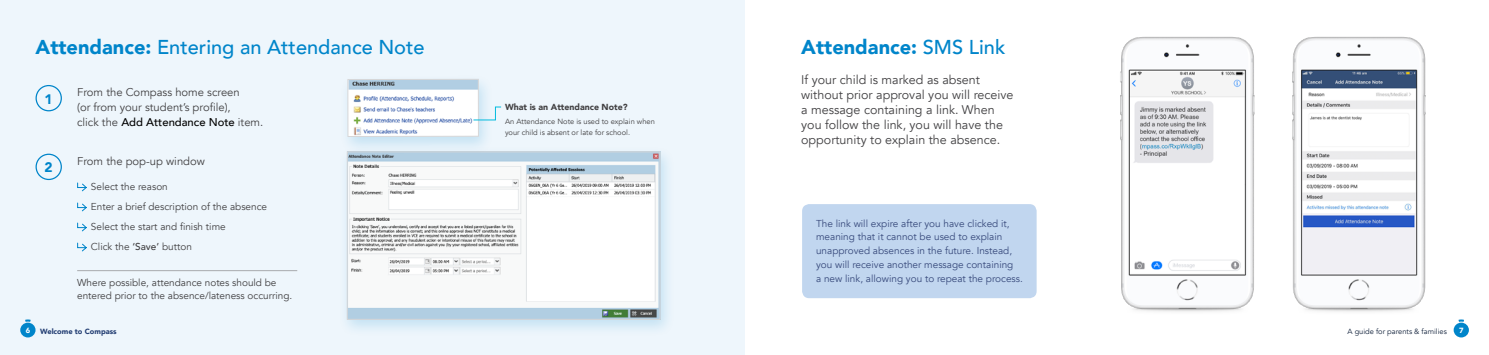
<style>
.page{position:relative;width:1489px;height:355px;background:#fff}
.page>*{position:absolute;margin:0;border:0;box-sizing:border-box;transform-origin:0 0}
.t1{font:500 20px "Avenir";color:#0085ca}
.t2{font:900 20px "Avenir";color:#0085ca}
.t3{font:900 13.75px "Avenir";color:#0085ca}
.t4{font:12.5px/15px "Avenir";color:#414042}
.t5{font:11.25px/15px "Avenir";color:#414042}
.t6{font:10px/13.8px "Avenir";color:#384a7c}
.t7{font:10px/20px "Avenir";color:#414042}
.t8{font:900 8.75px "Avenir";color:#414042}
.t9{font:7.5px/11.2px "Avenir";color:#414042}
.t10{font:7.5px "Avenir";color:#13233d}
.t11{font:900 7.5px "Avenir";color:#233e73}
.t12{font:900 7.5px "Avenir";color:#fff}
.s1{font-weight:900}
.s2{font-weight:500}
.s3{font-weight:500;color:#000}
</style>
<div class="page">
<div style="left:0;top:0;width:744px;height:354px;background:#eef6fc"></div>
<div style="left:802px;top:204px;width:234px;height:94px;background:#c1d6ef;border-radius:7px"></div>
<svg style="left:77px;top:182px;width:10px;height:10px"></svg>
<svg style="left:77px;top:202px;width:10px;height:10px"></svg>
<svg style="left:77px;top:222px;width:10px;height:10px"></svg>
<svg style="left:77px;top:242px;width:10px;height:10px"></svg>
<div style="left:36px;top:85px;width:26px;height:26px;border:1px solid #0085ca;border-radius:50%"></div>
<div style="left:36px;top:153px;width:26px;height:27px;border:1px solid #0085ca;border-radius:50%"></div>
<hr style="left:77px;top:270px;width:220px;height:1px;background:#a8aaad">
<img style="left:1120px;top:36px;width:135px;height:276px">
<img style="left:1292px;top:36px;width:134px;height:276px">
<div style="left:338px;top:146px;width:337px;height:191px;background:#0085ca;opacity:.18"></div>
<img style="left:349px;top:153px;width:309px;height:164px">
<div style="left:347px;top:151px;width:313px;height:168px;border:1px solid #d7d7d8"></div>
<div style="left:339px;top:74px;width:154px;height:81px;background:#0085ca;opacity:.18"></div>
<img style="left:350px;top:81px;width:126px;height:53px">
<div style="left:348px;top:79px;width:130px;height:57px;border:1px solid #d7d7d8"></div>
<svg style="left:473px;top:106px;width:28px;height:14px"></svg>
<svg style="left:20px;top:319px;width:16px;height:18px"></svg>
<svg style="left:1453px;top:319px;width:15px;height:18px"></svg>
<h1 class="t1" style="left:36px;top:30px;width:390px"><span class="s1">Attendance:</span> Entering an Attendance Note</h1>
<h1 class="t2" style="left:801px;top:30px;width:206px">Attendance: <span class="s2">SMS Link</span></h1>
<p class="t4" style="left:801px;top:73px;width:214px">If your child is marked as absent without prior approval you will receive a message containing a link. When you follow the link, you will have the opportunity to explain the absence.</p>
<p class="t5" style="left:77px;top:85px;width:188px">From the Compass home screen<br>(or from your student’s profile),<br>click the <span class="s3">Add Attendance Note</span> item.</p>
<h2 class="t3" style="left:45px;top:87px;width:10px">1</h2>
<p class="t8" style="left:505px;top:100px;width:124px">What is an Attendance Note?</p>
<p class="t9" style="left:505px;top:115px;width:151px">An Attendance Note is used to explain when your child is absent or late for school.</p>
<h2 class="t3" style="left:45px;top:156px;width:10px">2</h2>
<p class="t5" style="left:77px;top:153px;width:129px">From the pop-up window</p>
<p class="t7" style="left:91px;top:176px;width:178px">Select the reason<br>Enter a brief description of the absence<br>Select the start and finish time<br>Click the <span class="s2">‘Save’</span> button</p>
<p class="t7" style="left:77px;top:275px;width:216px;line-height:13.8px">Where possible, attendance notes should be entered prior to the absence/lateness occurring.</p>
<p class="t6" style="left:816px;top:216px;width:208px">The link will expire after you have clicked it, meaning that it cannot be used to explain unapproved absences in the future. Instead, you will receive another message containing<br>a new link, allowing you to repeat the process.</p>
<p class="t12" style="left:26px;top:323px;width:6px">6</p>
<p class="t11" style="left:40px;top:324px;width:78px">Welcome to Compass</p>
<p class="t10" style="left:1347px;top:326px;width:101px">A guide for parents &amp; families</p>
<p class="t12" style="left:1458px;top:323px;width:6px">7</p>
</div>
